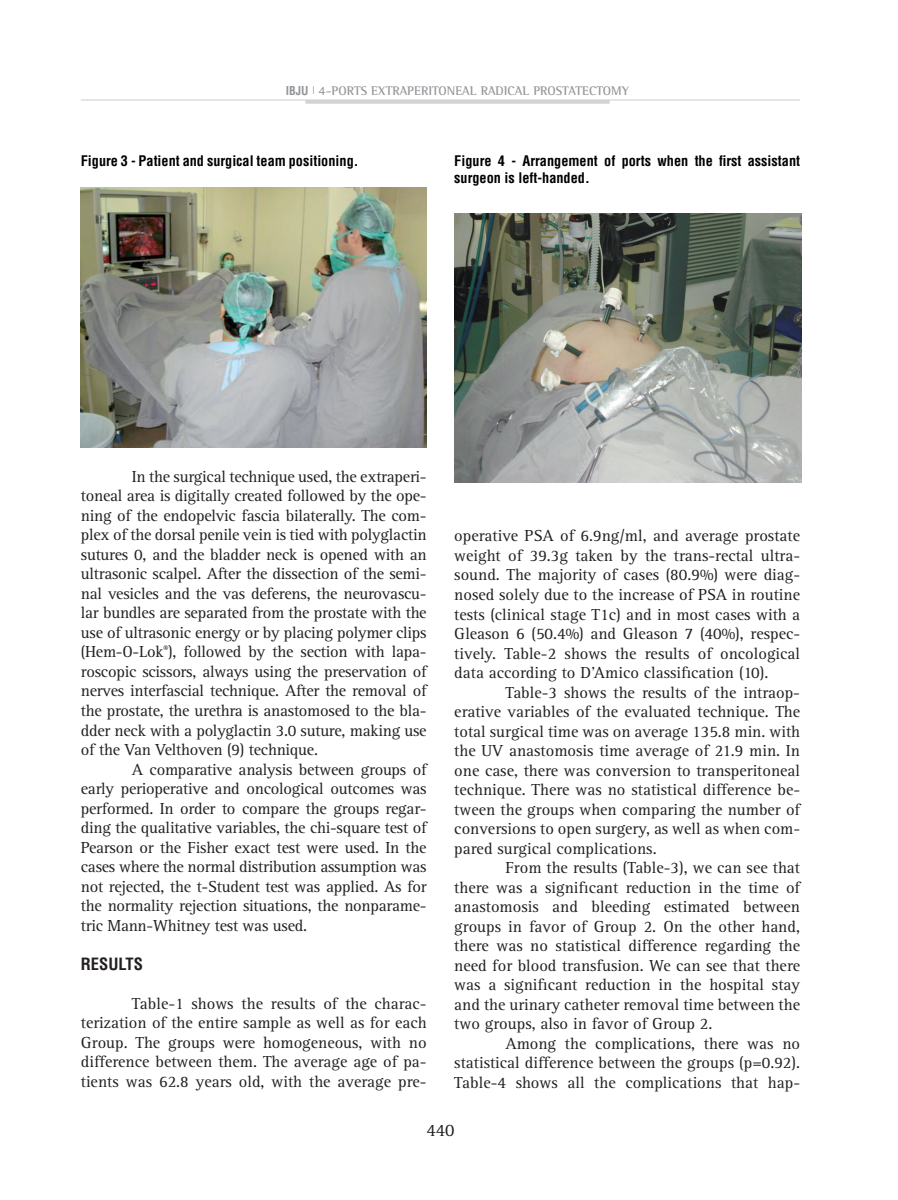
<style>
.page{position:relative;width:898px;height:1200px;background:#fff}
.page>*{position:absolute;margin:0;border:0;box-sizing:border-box;transform-origin:0 0}
.t1{font:18px "Rotis Serif";color:#231f20}
.t2{font:16.5px/19.5px "Rotis Serif";color:#231f20;text-align:justify}
.t3{font:700 condensed 16.5px "Helvetica";color:#231f20}
.t4{font:700 condensed 14.25px/17.1px "Helvetica";color:#000}
.t5{font:700 12.75px "Rotis Semi Serif";color:#939598}
.s1{font-family:"Helvetica";font-stretch:condensed;font-size:12px}
</style>
<div class="page">
<hr style="left:81px;top:99px;width:718px;height:2px;background:#dcdddf">
<hr style="left:305px;top:100px;width:304px;height:4px;background:#d1d2d4">
<img style="left:81px;top:188px;width:345px;height:259px">
<img style="left:454px;top:213px;width:347px;height:269px">
<p class="t5" style="left:286px;top:83px;width:344px"><span class="s1">ibju</span> <sup>|</sup> 4-PORTS EXTRAPERITONEAL RADICAL PROSTATECTOMY</p>
<p class="t4" style="left:81px;top:152px;width:279px">Figure 3 - Patient and surgical team positioning.</p>
<p class="t4" style="left:454px;top:152px;width:347px">Figure 4 - Arrangement of ports when the first assistant surgeon is left-handed.</p>
<p class="t2" style="left:81px;top:467px;width:347px;text-indent:51px">In the surgical technique used, the extraperi&shy;toneal area is digitally created followed by the ope&shy;ning of the endopelvic fascia bilaterally. The com&shy;plex of the dorsal penile vein is tied with polyglactin sutures 0, and the bladder neck is opened with an ultrasonic scalpel. After the dissection of the semi&shy;nal vesicles and the vas deferens, the neurovascu&shy;lar bundles are separated from the prostate with the use of ultrasonic energy or by placing polymer clips (Hem-O-Lok<sup>®</sup>), followed by the section with lapa&shy;roscopic scissors, always using the preservation of nerves interfascial technique. After the removal of the prostate, the urethra is anastomosed to the bla&shy;dder neck with a polyglactin 3.0 suture, making use of the Van Velthoven (9) technique.</p>
<p class="t2" style="left:81px;top:759px;width:347px;text-indent:51px">A comparative analysis between groups of early perioperative and oncological outcomes was performed. In order to compare the groups regar&shy;ding the qualitative variables, the chi-square test of Pearson or the Fisher exact test were used. In the cases where the normal distribution assumption was not rejected, the t-Student test was applied. As for the normality rejection situations, the nonparame&shy;tric Mann-Whitney test was used.</p>
<p class="t3" style="left:81px;top:953px;width:62px">RESU LTS</p>
<p class="t2" style="left:81px;top:993px;width:347px;text-indent:51px">Table-1 shows the results of the charac&shy;terization of the entire sample as well as for each Group. The groups were homogeneous, with no difference between them. The average age of pa&shy;tients was 62.8 years old, with the average pre-</p>
<p class="t2" style="left:454px;top:526px;width:347px">operative PSA of 6.9ng/ml, and average prostate weight of 39.3g taken by the trans-rectal ultra&shy;sound. The majority of cases (80.9%) were diag&shy;nosed solely due to the increase of PSA in routine tests (clinical stage T1c) and in most cases with a Gleason 6 (50.4%) and Gleason 7 (40%), respec&shy;tively. Table-2 shows the results of oncological data according to D’Amico classification (10).</p>
<p class="t2" style="left:454px;top:682px;width:347px;text-indent:51px">Table-3 shows the results of the intraop&shy;erative variables of the evaluated technique. The total surgical time was on average 135.8 min. with the UV anastomosis time average of 21.9 min. In one case, there was conversion to transperitoneal technique. There was no statistical difference be&shy;tween the groups when comparing the number of conversions to open surgery, as well as when com&shy;pared surgical complications.</p>
<p class="t2" style="left:454px;top:858px;width:347px;text-indent:51px">From the results (Table-3), we can see that there was a significant reduction in the time of anastomosis and bleeding estimated between groups in favor of Group 2. On the other hand, there was no statistical difference regarding the need for blood transfusion. We can see that there was a significant reduction in the hospital stay and the urinary catheter removal time between the two groups, also in favor of Group 2.</p>
<p class="t2" style="left:454px;top:1033px;width:347px;text-indent:51px">Among the complications, there was no statistical difference between the groups (p=0.92).<br>Table-4 shows all the complications that hap-</p>
<p class="t1" style="left:426px;top:1119px;width:30px">440</p>
</div>
